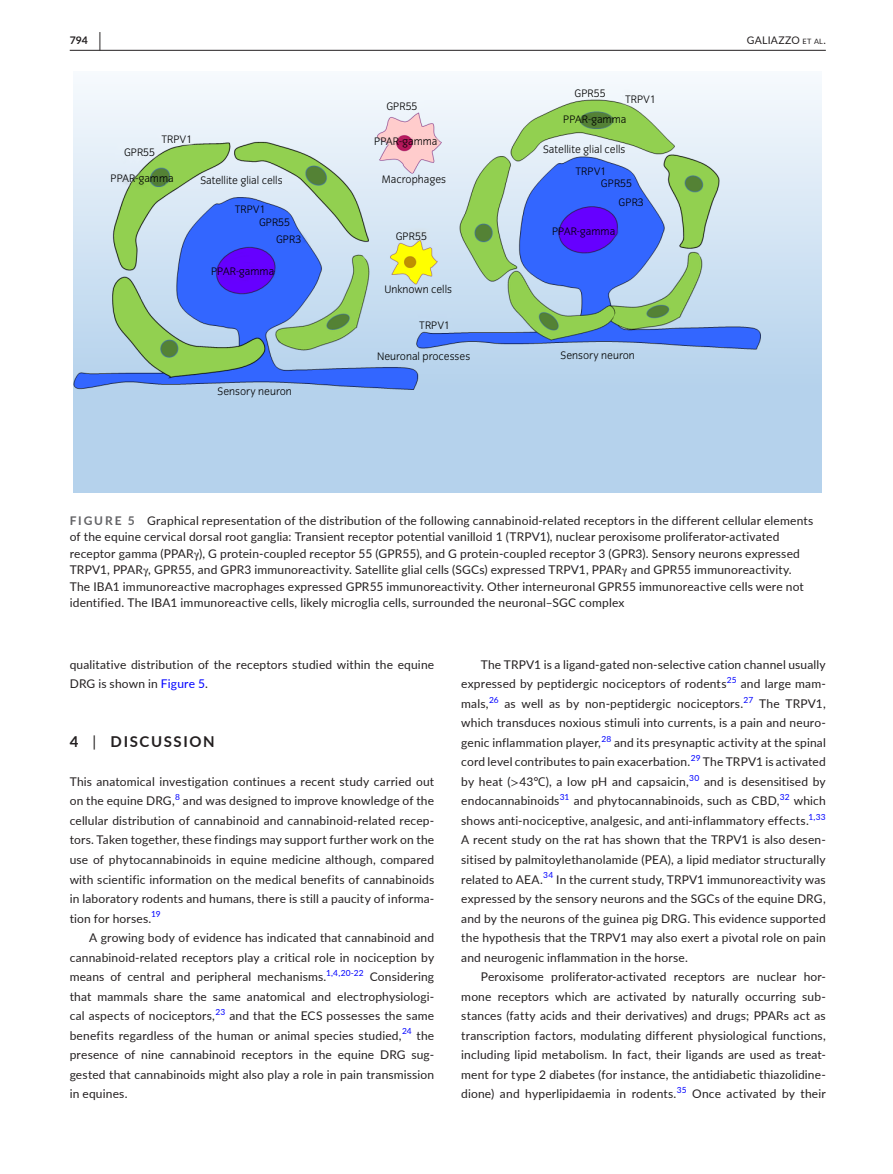
<style>
.page{position:relative;width:893px;height:1174px;background:#fff}
.page>*{position:absolute;margin:0;border:0;box-sizing:border-box;transform-origin:0 0}
.t1{font:700 15px "Lato";letter-spacing:.11em;color:#231f20}
.t2{font:12px/19.5px "Lato";letter-spacing:.015em;color:#231f20;text-align:justify}
.t3{font:300 11.25px "Congress Sans";color:#000}
.t4{font:10.5px "Lato";letter-spacing:.025em;color:#231f20}
.t5{font:700 10.5px "Lato";color:#231f20}
.t6{font:8.4px "Lato";letter-spacing:.015em;color:#00f}
.s1{font-size:19.5px}
.s2{font-size:7.35px}
.s3{font-weight:700;color:#636366}
.s4{font-family:"STIX"}
.s5{color:#00f}
.s6{font-weight:400}
.s7{font-family:"Noto Sans"}
</style>
<div class="page">
<hr style="left:70px;top:50px;width:756px;height:1px;background:#231f20">
<img style="left:74px;top:82px;width:748px;height:410px">
<p class="t5" style="left:70px;top:33px;width:33px">794 <span class="s1">|</span></p>
<p class="t4" style="left:747px;top:33px;width:80px">GALIAZZO <span class="s2">et al</span>.</p>
<p class="t3" style="left:161px;top:133px;width:32px">TRPV1</p>
<p class="t3" style="left:111px;top:172px;width:65px">PPAR-gamma</p>
<p class="t3" style="left:200px;top:175px;width:84px">Satellite glial cells</p>
<p class="t3" style="left:124px;top:146px;width:33px">GPR55</p>
<p class="t3" style="left:235px;top:203px;width:32px">TRPV1</p>
<p class="t3" style="left:259px;top:216px;width:33px">GPR55</p>
<p class="t3" style="left:276px;top:233px;width:27px">GPR3</p>
<p class="t3" style="left:211px;top:265px;width:65px">PPAR-gamma</p>
<p class="t3" style="left:218px;top:385px;width:76px">Sensory neuron</p>
<p class="t3" style="left:386px;top:100px;width:33px">GPR55</p>
<p class="t3" style="left:374px;top:135px;width:65px">PPAR-gamma</p>
<p class="t3" style="left:382px;top:173px;width:66px">Macrophages</p>
<p class="t3" style="left:396px;top:230px;width:33px">GPR55</p>
<p class="t3" style="left:384px;top:283px;width:69px">Unknown cells</p>
<p class="t3" style="left:419px;top:319px;width:32px">TRPV1</p>
<p class="t3" style="left:377px;top:350px;width:95px">Neuronal processes</p>
<p class="t3" style="left:575px;top:87px;width:33px">GPR55</p>
<p class="t3" style="left:625px;top:93px;width:32px">TRPV1</p>
<p class="t3" style="left:563px;top:113px;width:65px">PPAR-gamma</p>
<p class="t3" style="left:543px;top:143px;width:84px">Satellite glial cells</p>
<p class="t3" style="left:575px;top:165px;width:32px">TRPV1</p>
<p class="t3" style="left:601px;top:177px;width:33px">GPR55</p>
<p class="t3" style="left:619px;top:196px;width:27px">GPR3</p>
<p class="t3" style="left:552px;top:225px;width:65px">PPAR-gamma</p>
<p class="t3" style="left:561px;top:349px;width:76px">Sensory neuron</p>
<p class="t2" style="left:70px;top:512px;width:745px;line-height:16.5px;text-align:left"><span class="s3">FIGURE 5</span> Graphical representation of the distribution of the following cannabinoid-related receptors in the different cellular elements of the equine cervical dorsal root ganglia: Transient receptor potential vanilloid 1 (TRPV1), nuclear peroxisome proliferator-activated receptor gamma (PPAR<span class="s4">γ</span>), G protein-coupled receptor 55 (GPR55), and G protein-coupled receptor 3 (GPR3). Sensory neurons expressed TRPV1, PPAR<span class="s4">γ</span>, GPR55, and GPR3 immunoreactivity. Satellite glial cells (SGCs) expressed TRPV1, PPAR<span class="s4">γ</span> and GPR55 immunoreactivity.<br>The IBA1 immunoreactive macrophages expressed GPR55 immunoreactivity. Other interneuronal GPR55 immunoreactive cells were not identified. The IBA1 immunoreactive cells, likely microglia cells, surrounded the neuronal–SGC complex</p>
<p class="t2" style="left:70px;top:654px;width:366px">qualitative distribution of the receptors studied within the equine<br>DRG is shown in <span class="s5">Figure 5</span>.</p>
<p class="t1" style="left:70px;top:730px;width:147px">4 <span class="s6">|</span> DISCUSSION</p>
<p class="t2" style="left:70px;top:771px;width:366px">This anatomical investigation continues a recent study carried out on the equine DRG,<sup>8</sup> and was designed to improve knowledge of the cellular distribution of cannabinoid and cannabinoid-related recep&shy;tors. Taken together, these findings may support further work on the use of phytocannabinoids in equine medicine although, compared with scientific information on the medical benefits of cannabinoids in laboratory rodents and humans, there is still a paucity of informa&shy;tion for horses.<sup>19</sup></p>
<p class="t2" style="left:70px;top:927px;width:366px;text-indent:20px">A growing body of evidence has indicated that cannabinoid and cannabinoid-related receptors play a critical role in nociception by means of central and peripheral mechanisms.<sup>1,4,20-22</sup> Considering that mammals share the same anatomical and electrophysiologi&shy;cal aspects of nociceptors,<sup>23</sup> and that the ECS possesses the same benefits regardless of the human or animal species studied,<sup>24</sup> the presence of nine cannabinoid receptors in the equine DRG sug&shy;gested that cannabinoids might also play a role in pain transmission in equines.</p>
<p class="t2" style="left:461px;top:654px;width:366px;text-indent:20px">The TRPV1 is a ligand-gated non-selective cation channel usually expressed by peptidergic nociceptors of rodents</p>
<p class="t6" style="left:727px;top:674px;width:11px">25</p>
<p class="t2" style="left:741px;top:674px;width:87px">and large mam-</p>
<p class="t2" style="left:461px;top:693px;width:29px">mals,</p>
<p class="t6" style="left:489px;top:693px;width:11px">26</p>
<p class="t2" style="left:505px;top:693px;width:240px">as well as by non-peptidergic nociceptors.</p>
<p class="t6" style="left:744px;top:693px;width:11px">27</p>
<p class="t2" style="left:461px;top:693px;width:366px;text-indent:298px">The TRPV1, which transduces noxious stimuli into currents, is a pain and neuro&shy;genic inflammation player,</p>
<p class="t6" style="left:601px;top:732px;width:11px">28</p>
<p class="t2" style="left:461px;top:732px;width:366px;text-indent:153px">and its presynaptic activity at the spinal cord level contributes to pain exacerbation.</p>
<p class="t6" style="left:691px;top:752px;width:11px">29</p>
<p class="t2" style="left:703px;top:752px;width:124px">The TRPV1 is activated</p>
<p class="t2" style="left:461px;top:771px;width:229px">by heat (<span class="s4">&gt;</span>43<span class="s7">℃</span>), a low pH and capsaicin,</p>
<p class="t6" style="left:689px;top:771px;width:12px">30</p>
<p class="t2" style="left:461px;top:771px;width:366px;text-indent:243px">and is desensitised by endocannabinoids<sup>31</sup> and phytocannabinoids, such as CBD,<sup>32</sup> which shows anti-nociceptive, analgesic, and anti-inflammatory effects.<sup>1,33<br></sup>A recent study on the rat has shown that the TRPV1 is also desen&shy;sitised by palmitoylethanolamide (PEA), a lipid mediator structurally related to AEA.<sup>34</sup> In the current study, TRPV1 immunoreactivity was expressed by the sensory neurons and the SGCs of the equine DRG, and by the neurons of the guinea pig DRG. This evidence supported the hypothesis that the TRPV1 may also exert a pivotal role on pain and neurogenic inflammation in the horse.</p>
<p class="t2" style="left:461px;top:966px;width:366px;text-indent:20px">Peroxisome proliferator-activated receptors are nuclear hor&shy;mone receptors which are activated by naturally occurring sub&shy;stances (fatty acids and their derivatives) and drugs; PPARs act as transcription factors, modulating different physiological functions, including lipid metabolism. In fact, their ligands are used as treat&shy;ment for type 2 diabetes (for instance, the antidiabetic thiazolidine&shy;dione) and hyperlipidaemia in rodents.<sup>35</sup> Once activated by their</p>
</div>
